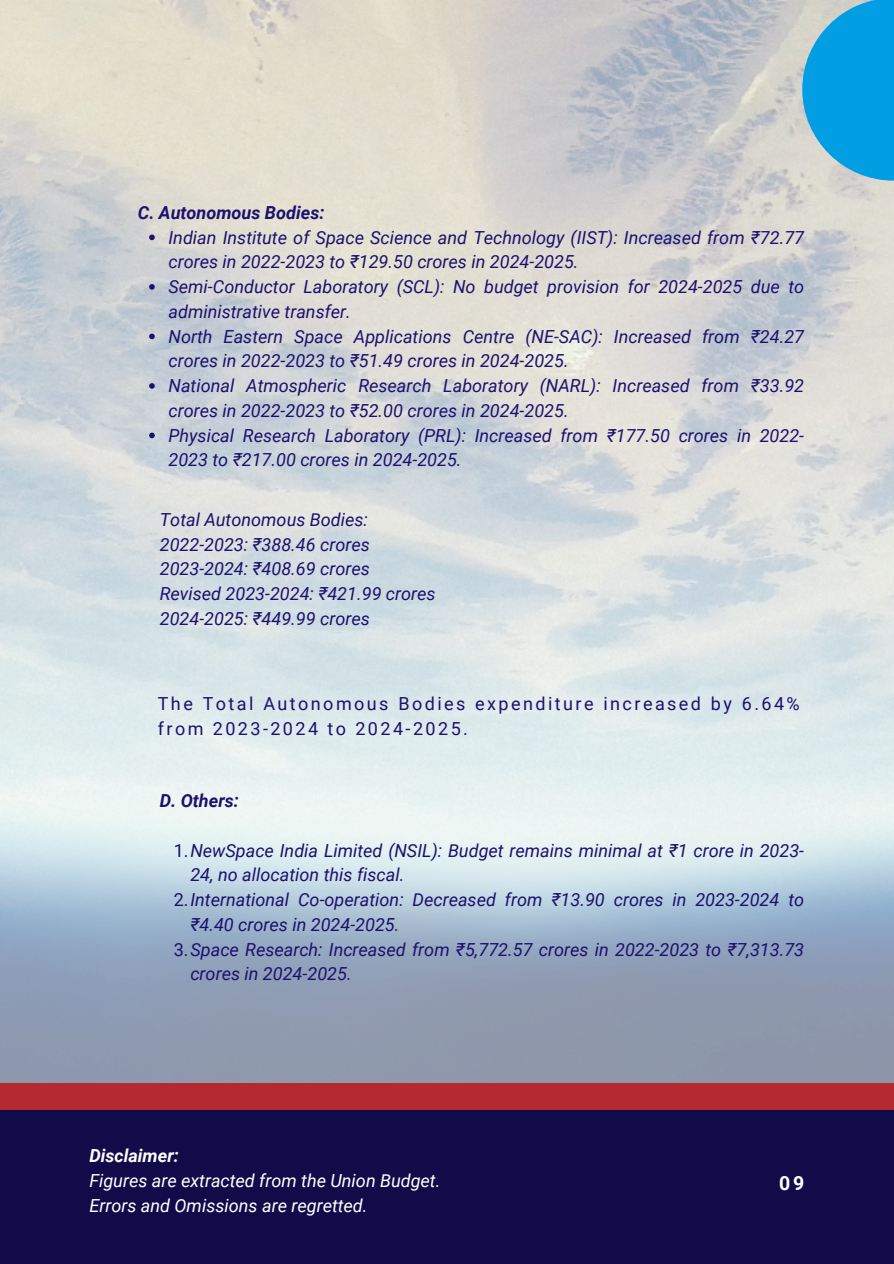
<style>
.page{position:relative;width:894px;height:1264px;background:#fff}
.page>*{position:absolute;margin:0;border:0;box-sizing:border-box;transform-origin:0 0}
.t1{font:700 19.5px "Roboto";color:#fff}
.t2{font:italic 18px/24.8px "Roboto";color:#1c116e}
.t3{font:18px/24.8px "Roboto";letter-spacing:.135em;color:#1c116e}
.t4{font:italic 18px "Roboto";color:#fff}
.t5{font:italic 700 18px "Roboto";color:#1c116e}
.t6{font:italic 700 18px "Roboto";color:#fff}
.s1{font-style:normal}
</style>
<div class="page">
<svg style="left:802px;top:0;width:91px;height:181px;background:#2ea9dd"></svg>
<div style="left:0;top:1082px;width:893px;height:181px;background:#b42a30"></div>
<svg style="left:149px;top:234px;width:6px;height:6px"></svg>
<svg style="left:149px;top:284px;width:6px;height:6px"></svg>
<svg style="left:149px;top:333px;width:6px;height:6px"></svg>
<svg style="left:149px;top:383px;width:6px;height:6px"></svg>
<svg style="left:149px;top:432px;width:6px;height:6px"></svg>
<div style="left:0;top:1110px;width:893px;height:153px;background:#120b4a"></div>
<p class="t5" style="left:138px;top:202px;width:188px">C. Autonomous Bodies:</p>
<h1 class="t2" style="left:168px;top:225px;width:637px">Indian Institute of Space Science and Technology (IIST): Increased from ₹72.77 crores in 2022-2023 to ₹129.50 crores in 2024-2025.</h1>
<p class="t2" style="left:168px;top:274px;width:637px">Semi-Conductor Laboratory (SCL): No budget provision for 2024-2025 due to administrative transfer.</p>
<p class="t2" style="left:168px;top:324px;width:637px">North Eastern Space Applications Centre (NE-SAC): Increased from ₹24.27 crores in 2022-2023 to ₹51.49 crores in 2024-2025.</p>
<p class="t2" style="left:168px;top:373px;width:637px">National Atmospheric Research Laboratory (NARL): Increased from ₹33.92 crores in 2022-2023 to ₹52.00 crores in 2024-2025.</p>
<p class="t2" style="left:168px;top:423px;width:637px">Physical Research Laboratory (PRL): Increased from ₹177.50 crores in 2022-<br>2023 to ₹217.00 crores in 2024-2025.</p>
<p class="t2" style="left:160px;top:507px;width:209px">Total Autonomous Bodies:</p>
<p class="t2" style="left:160px;top:532px;width:211px">2022-2023: ₹388.46 crores</p>
<p class="t2" style="left:160px;top:556px;width:211px">2023-2024: ₹408.69 crores</p>
<p class="t2" style="left:160px;top:581px;width:277px">Revised 2023-2024: ₹421.99 crores</p>
<p class="t2" style="left:160px;top:606px;width:211px">2024-2025: ₹449.99 crores</p>
<p class="t3" style="left:158px;top:692px;width:643px">The Total Autonomous Bodies expenditure increased by 6.64% from 2023-2024 to 2024-2025.</p>
<p class="t5" style="left:160px;top:790px;width:80px">D. Others:</p>
<h1 class="t2" style="left:190px;top:838px;width:615px;text-indent:-17px"><span class="s1">1.</span>NewSpace India Limited (NSIL): Budget remains minimal at ₹1 crore in 2023-<br>24, no allocation this fiscal.</h1>
<p class="t2" style="left:190px;top:887px;width:615px;text-indent:-17px"><span class="s1">2.</span>International Co-operation: Decreased from ₹13.90 crores in 2023-2024 to ₹4.40 crores in 2024-2025.</p>
<p class="t2" style="left:190px;top:937px;width:615px;text-indent:-17px"><span class="s1">3.</span>Space Research: Increased from ₹5,772.57 crores in 2022-2023 to ₹7,313.73 crores in 2024-2025.</p>
<p class="t6" style="left:89px;top:1145px;width:91px">Disclaimer:</p>
<p class="t4" style="left:89px;top:1170px;width:352px">Figures are extracted from the Union Budget.</p>
<p class="t4" style="left:89px;top:1194px;width:279px">Errors and Omissions are regretted.</p>
<p class="t1" style="left:779px;top:1172px;width:26px">09</p>
</div>
